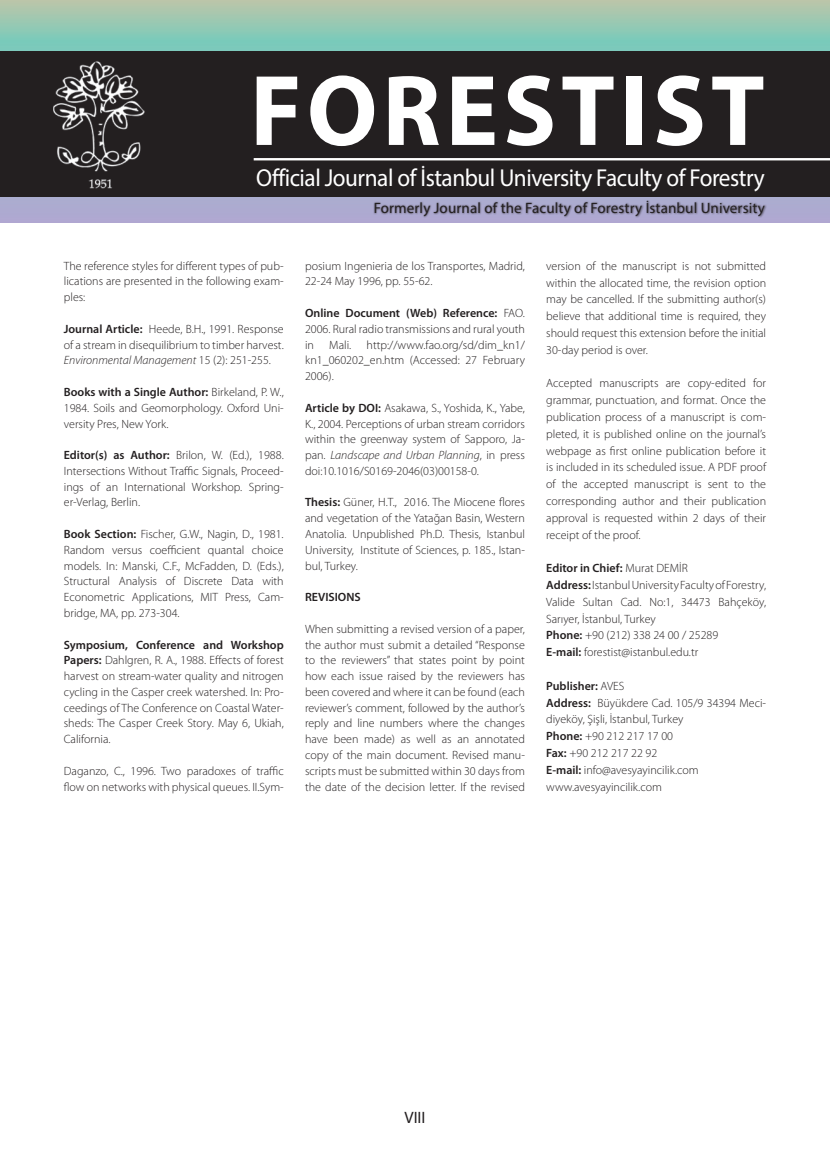
<style>
.page{position:relative;width:830px;height:1149px;background:#fff}
.page>*{position:absolute;margin:0;border:0;box-sizing:border-box;transform-origin:0 0}
.t1{font:700 101.25px "Myriad Pro";letter-spacing:.05em;color:#fff}
.t2{font:24.6px "Myriad Pro";letter-spacing:-.02em;color:#fff;scale:.95 1}
.t3{font:16.5px "Myriad Pro";color:#231f20}
.t4{font:15px "Myriad Pro";letter-spacing:.01em;color:#231f20}
.Normal__Web{font:300 12px/15.8px "Myriad Pro";color:#231f20;text-align:justify}
.Normal__Web-2{font:600 12px "Myriad Pro";color:#231f20}
.s1{font-weight:600}
.s2{font-style:italic}
.s3{font-weight:300}
</style>
<div class="page">
<svg style="left:0;top:0;width:829px;height:223px;background:#9bc0ba"></svg>
<div style="left:0;top:51px;width:829px;height:146px;background:#231f20"></div>
<hr style="left:253px;top:158px;width:576px;height:2px;background:#fff">
<div style="left:373px;top:199px;width:393px;height:19px;background:#231f20;opacity:.69"></div>
<img style="left:53px;top:61px;width:92px;height:128px">
<p class="t1" style="left:250px;top:45px;width:516px">FORESTIST</p>
<p class="t2" style="left:256px;top:162px;width:536px">Official Journal of İstanbul University Faculty of Forestry</p>
<p class="t4" style="left:373px;top:199px;width:392px">Formerly Journal of the Faculty of Forestry İstanbul University</p>
<p class="Normal__Web" style="left:64px;top:257px;width:221px">The reference styles for different types of pub&shy;lications are presented in the following exam&shy;ples:</p>
<p class="Normal__Web" style="left:64px;top:321px;width:221px"><span class="s1">Journal Article:</span> Heede, B.H., 1991. Response of a stream in disequilibrium to timber harvest.<br><span class="s2">Environmental Management</span> 15 (2): 251-255.</p>
<p class="Normal__Web" style="left:64px;top:384px;width:221px"><span class="s1">Books with a Single Author:</span> Birkeland, P. W., 1984. Soils and Geomorphology. Oxford Uni&shy;versity Pres, New York.</p>
<p class="Normal__Web" style="left:64px;top:447px;width:221px"><span class="s1">Editor(s) as Author:</span> Brilon, W. (Ed.), 1988.<br>Intersections Without Traffic Signals, Proceed&shy;ings of an International Workshop. Spring&shy;er-Verlag, Berlin.</p>
<p class="Normal__Web" style="left:64px;top:526px;width:221px"><span class="s1">Book Section:</span> Fischer, G.W., Nagin, D., 1981.<br>Random versus coefficient quantal choice models. In: Manski, C.F., McFadden, D. (Eds.), Structural Analysis of Discrete Data with Econometric Applications, MIT Press, Cam&shy;bridge, MA, pp. 273-304.</p>
<p class="Normal__Web" style="left:64px;top:636px;width:221px"><span class="s1">Symposium, Conference and Workshop Papers:</span> Dahlgren, R. A., 1988. Effects of forest harvest on stream-water quality and nitrogen cycling in the Casper creek watershed. In: Pro&shy;ceedings of The Conference on Coastal Water&shy;sheds: The Casper Creek Story. May 6, Ukiah, California.</p>
<p class="Normal__Web" style="left:64px;top:762px;width:221px">Daganzo, C., 1996. Two paradoxes of traffic flow on networks with physical queues. II.Sym-</p>
<p class="Normal__Web" style="left:305px;top:257px;width:221px">posium Ingenieria de los Transportes, Madrid,<br>22-24 May 1996, pp. 55-62.</p>
<p class="Normal__Web" style="left:305px;top:305px;width:221px"><span class="s1">Online Document (Web) Reference:</span> FAO.<br>2006. Rural radio transmissions and rural youth in</p>
<p class="Normal__Web" style="left:305px;top:336px;width:221px;text-indent:62px">http://www.fao.org/sd/dim_kn1/ kn1_060202_en.htm (Accessed: 27 February 2006).</p>
<p class="Normal__Web" style="left:305px;top:399px;width:221px"><span class="s1">Article by DOI:</span> Asakawa, S., Yoshida, K., Yabe, K., 2004. Perceptions of urban stream corridors within the greenway system of Sapporo, Ja&shy;pan. <span class="s2">Landscape and Urban Planning</span>, in press doi:10.1016/S0169-2046(03)00158-0.</p>
<p class="Normal__Web" style="left:305px;top:494px;width:221px"><span class="s1">Thesis:</span> Güner, H.T., 2016. The Miocene flores and vegetation of the Yatağan Basin, Western Anatolia. Unpublished Ph.D. Thesis, Istanbul University, Institute of Sciences, p. 185., Istan&shy;bul, Turkey.</p>
<p class="Normal__Web-2" style="left:305px;top:589px;width:57px">REVISIONS</p>
<p class="Normal__Web" style="left:305px;top:620px;width:221px">When submitting a revised version of a paper, the author must submit a detailed “Response to the reviewers” that states point by point how each issue raised by the reviewers has been covered and where it can be found (each reviewer’s comment, followed by the author’s reply and line numbers where the changes have been made) as well as an annotated copy of the main document. Revised manu&shy;scripts must be submitted within 30 days from the date of the decision letter. If the revised</p>
<p class="Normal__Web" style="left:329px;top:336px;width:24px">Mali.</p>
<p class="Normal__Web" style="left:546px;top:257px;width:221px;line-height:16.8px">version of the manuscript is not submitted within the allocated time, the revision option may be cancelled. If the submitting author(s) believe that additional time is required, they should request this extension before the initial 30-day period is over.</p>
<p class="Normal__Web" style="left:546px;top:374px;width:221px;line-height:16.8px">Accepted manuscripts are copy-edited for grammar, punctuation, and format. Once the publication process of a manuscript is com&shy;pleted, it is published online on the journal’s webpage as first online publication before it is included in its scheduled issue. A PDF proof of the accepted manuscript is sent to the corresponding author and their publication approval is requested within 2 days of their receipt of the proof.</p>
<p class="Normal__Web-2" style="left:546px;top:560px;width:143px">Editor in Chief: <span class="s3">Murat DEMİR</span></p>
<p class="Normal__Web" style="left:546px;top:576px;width:221px;line-height:16.8px"><span class="s1">Address:</span> Istanbul University Faculty of Forestry, Valide Sultan Cad. No:1, 34473 Bahçeköy, Sarıyer, İstanbul, Turkey</p>
<p class="Normal__Web" style="left:546px;top:627px;width:173px"><span class="s1">Phone:</span> +90 (212) 338 24 00 / 25289</p>
<p class="Normal__Web" style="left:546px;top:644px;width:153px"><span class="s1">E-mail:</span> forestist@istanbul.edu.tr</p>
<p class="Normal__Web-2" style="left:546px;top:678px;width:80px">Publisher: <span class="s3">AVES</span></p>
<p class="Normal__Web" style="left:546px;top:694px;width:221px;line-height:16.8px"><span class="s1">Address:</span> Büyükdere Cad. 105/9 34394 Meci&shy;diyeköy, Şişli, İstanbul, Turkey</p>
<p class="Normal__Web" style="left:546px;top:728px;width:128px"><span class="s1">Phone:</span> +90 212 217 17 00</p>
<p class="Normal__Web" style="left:546px;top:744px;width:113px"><span class="s1">Fax:</span> +90 212 217 22 92</p>
<p class="Normal__Web" style="left:546px;top:761px;width:154px"><span class="s1">E-mail:</span> info@avesyayincilik.com</p>
<p class="Normal__Web" style="left:546px;top:778px;width:117px">www.avesyayincilik.com</p>
<p class="t3" style="left:404px;top:1106px;width:23px">VIII</p>
</div>
